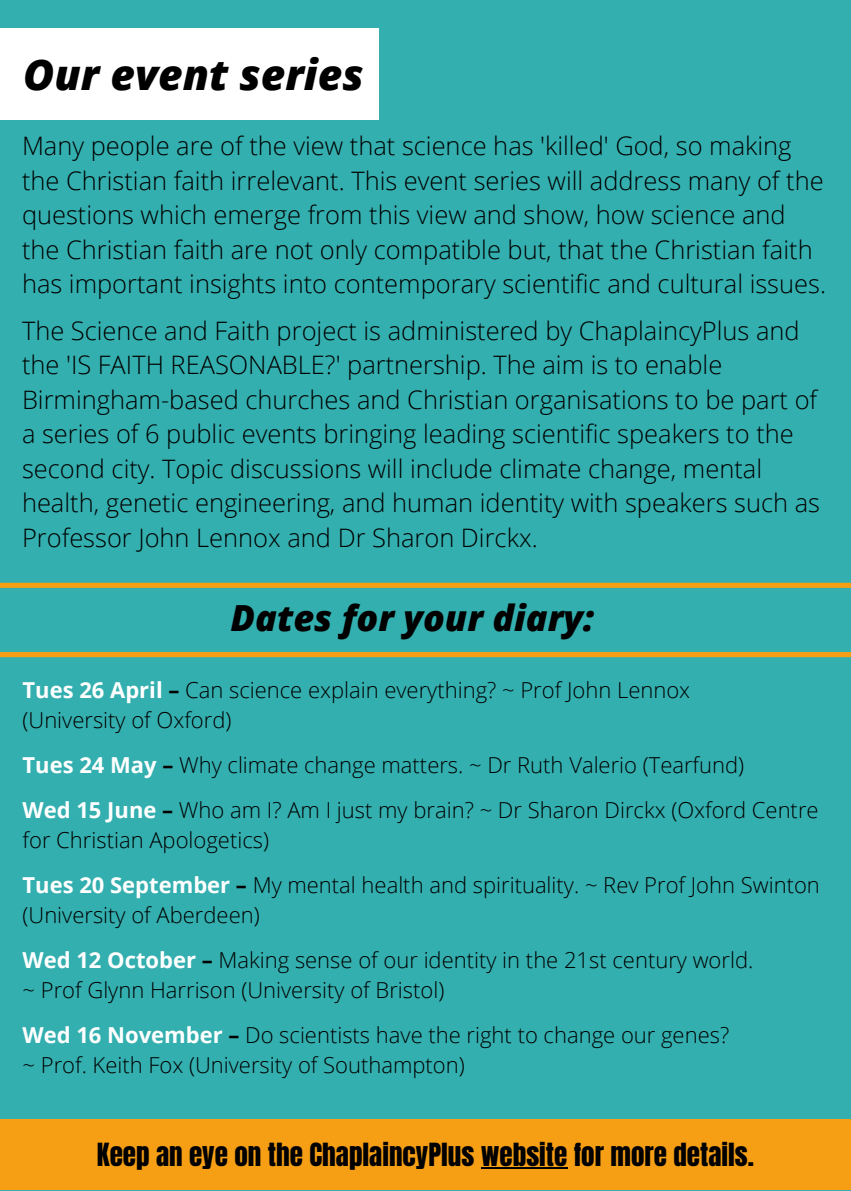
<style>
.page{position:relative;width:851px;height:1191px;background:#fff}
.page>*{position:absolute;margin:0;border:0;box-sizing:border-box;transform-origin:0 0}
.t1{font:italic 800 42.4px "Open Sans";color:#000}
.t2{font:italic 800 36px "Open Sans";color:#000}
.t3{font:27.2px "Anton";color:#000}
.t4{font:300 25.4px/34.4px "Open Sans";color:#000}
.t5{font:300 22px/45px "Open Sans";color:#000}
.s1{font-weight:700;color:#fff}
.s2{font-weight:700}
</style>
<div class="page">
<div style="left:0;top:0;width:850px;height:1191px;background:#34afaf"></div>
<div style="left:0;top:28px;width:378px;height:92px;background:#fff"></div>
<div style="left:0;top:583px;width:850px;height:5px;background:#f69f15"></div>
<div style="left:0;top:1120px;width:850px;height:70px;background:#f69f15"></div>
<hr style="left:480px;top:1167px;width:87px;height:2px;background:#000">
<div style="left:0;top:652px;width:850px;height:5px;background:#f69f15"></div>
<h1 class="t1" style="left:23px;top:43px;width:342px">Our event series</h1>
<p class="t4" style="left:22px;top:128px;width:805px">Many people are of the view that science has 'killed' God, so making the Christian faith irrelevant. This event series will address many of the questions which emerge from this view and show, how science and the Christian faith are not only compatible but, that the Christian faith has important insights into contemporary scientific and cultural issues.</p>
<p class="t4" style="left:22px;top:313px;width:799px">The Science and Faith project is administered by ChaplaincyPlus and the 'IS FAITH REASONABLE?' partnership. The aim is to enable Birmingham-based churches and Christian organisations to be part of a series of 6 public events bringing leading scientific speakers to the second city. Topic discussions will include climate change, mental health, genetic engineering, and human identity with speakers such as Professor John Lennox and Dr Sharon Dirckx.</p>
<h2 class="t2" style="left:230px;top:590px;width:365px">Dates for your diary:</h2>
<p class="t5" style="left:23px;top:674px;width:669px;line-height:30px"><span class="s1">Tues 26 April</span> <span class="s2">–</span> Can science explain everything? ~ Prof John Lennox (University of Oxford)</p>
<p class="t5" style="left:23px;top:742px;width:797px"><span class="s1">Tues 24 May</span> <span class="s2">–</span> Why climate change matters. ~ Dr Ruth Valerio (Tearfund)<br><span class="s1">Wed 15 June</span> <span class="s2">–</span> Who am I? Am I just my brain? ~ Dr Sharon Dirckx (Oxford Centre</p>
<p class="t5" style="left:23px;top:817px;width:798px">for Christian Apologetics)<br><span class="s1">Tues 20 September</span> <span class="s2">–</span> My mental health and spirituality. ~ Rev Prof John Swinton</p>
<p class="t5" style="left:23px;top:892px;width:732px">(University of Aberdeen)<br><span class="s1">Wed 12 October</span> <span class="s2">–</span> Making sense of our identity in the 21st century world.</p>
<p class="t5" style="left:23px;top:967px;width:708px">~ Prof Glynn Harrison (University of Bristol)<br><span class="s1">Wed 16 November</span> <span class="s2">–</span> Do scientists have the right to change our genes?</p>
<p class="t5" style="left:23px;top:1042px;width:444px">~ Prof. Keith Fox (University of Southampton)</p>
<p class="t3" style="left:97px;top:1140px;width:658px">Keep an eye on the ChaplaincyPlus website for more details.</p>
</div>
